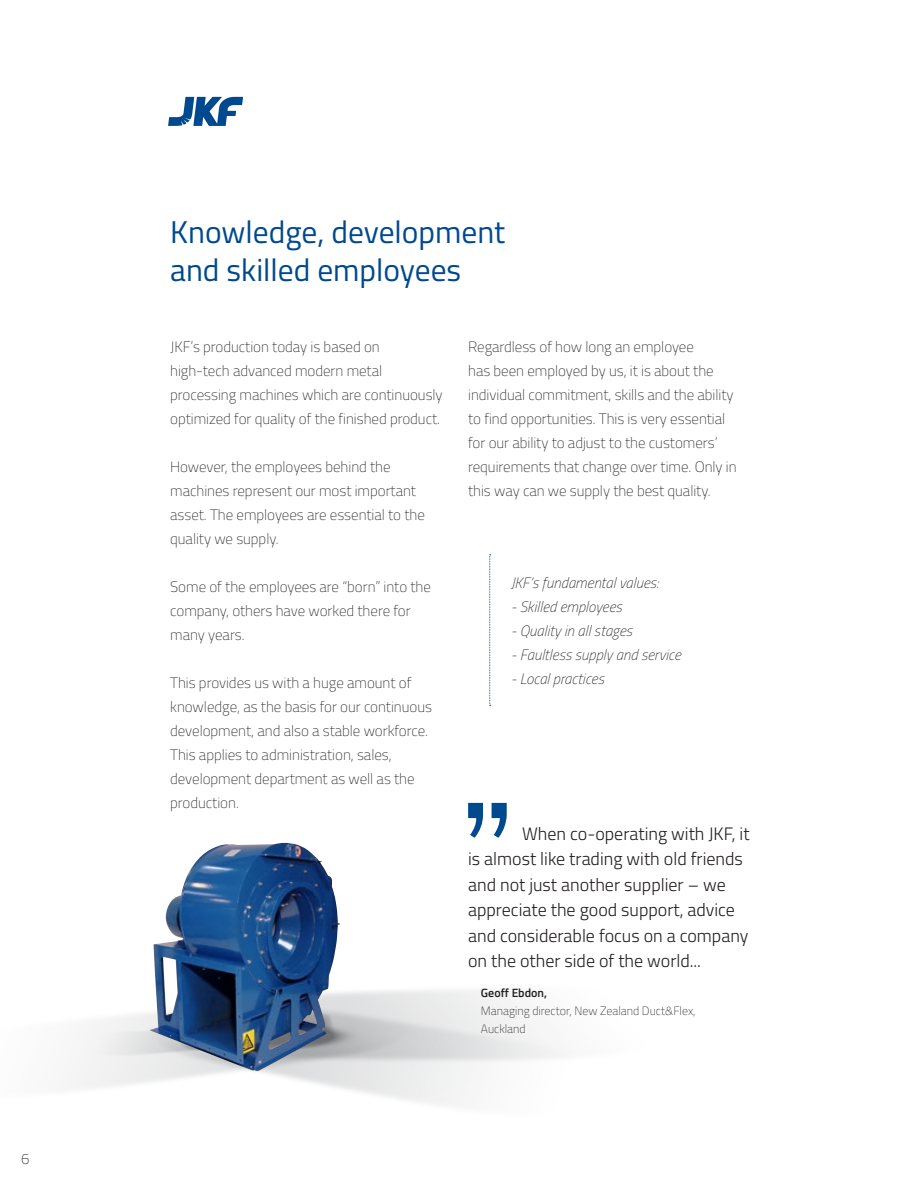
<style>
.page{position:relative;width:915px;height:1191px;background:#fff}
.page>*{position:absolute;margin:0;border:0;box-sizing:border-box;transform-origin:0 0}
.t1{font:31.5px/37.8px "Titillium";color:#01498e}
.t2{font:300 18px/25.5px "Titillium";color:#231f20}
.t3{font:100 15px/24px "Titillium";color:#231f20}
.t4{font:italic 100 15px "Titillium";color:#231f20}
.t5{font:100 12px/18px "Titillium";color:#231f20}
.t6{font:600 12px "Titillium";color:#231f20}
</style>
<div class="page">
<img style="left:72px;top:1003px;width:189px;height:78px">
<svg style="left:340px;top:992px;width:28px;height:61px;background:#cacacc"></svg>
<img style="left:150px;top:843px;width:190px;height:228px">
<svg style="left:168px;top:97px;width:75px;height:29px"></svg>
<svg style="left:489px;top:554px;width:1px;height:152px"></svg>
<svg style="left:468px;top:803px;width:38px;height:34px"></svg>
<p class="t3" style="left:21px;top:1146px;width:10px">6</p>
<h1 class="t1" style="left:170px;top:212px;width:336px">Knowledge, development and skilled employees</h1>
<p class="t3" style="left:170px;top:333px;width:274px">JKF’s production today is based on high-tech advanced modern metal processing machines which are continuously optimized for quality of the finished product.</p>
<p class="t3" style="left:170px;top:453px;width:256px">However, the employees behind the machines represent our most important asset. The employees are essential to the quality we supply.</p>
<p class="t3" style="left:170px;top:573px;width:262px">Some of the employees are “born” into the company, others have worked there for many years.</p>
<p class="t3" style="left:170px;top:669px;width:263px">This provides us with a huge amount of knowledge, as the basis for our continuous development, and also a stable workforce.<br>This applies to administration, sales, development department as well as the production.</p>
<p class="t3" style="left:468px;top:333px;width:270px">Regardless of how long an employee<br>has been employed by us, it is about the individual commitment, skills and the ability to find opportunities. This is very essential for our ability to adjust to the customers’ requirements that change over time. Only in this way can we supply the best quality.</p>
<p class="t4" style="left:510px;top:572px;width:150px">JKF’s fundamental values:</p>
<p class="t4" style="left:510px;top:596px;width:113px">- Skilled employees</p>
<p class="t4" style="left:510px;top:620px;width:123px">- Quality in all stages</p>
<p class="t4" style="left:510px;top:644px;width:172px">- Faultless supply and service</p>
<p class="t4" style="left:510px;top:668px;width:95px">- Local practices</p>
<p class="t2" style="left:468px;top:819px;width:283px;text-indent:54px">When co-operating with JKF, it is almost like trading with old friends and not just another supplier – we appreciate the good support, advice and considerable focus on a company on the other side of the world...</p>
<p class="t6" style="left:480px;top:984px;width:68px">Geoff Ebdon,</p>
<p class="t5" style="left:480px;top:1001px;width:216px">Managing director, New Zealand Duct&amp;Flex,<br>Auckland</p>
</div>
